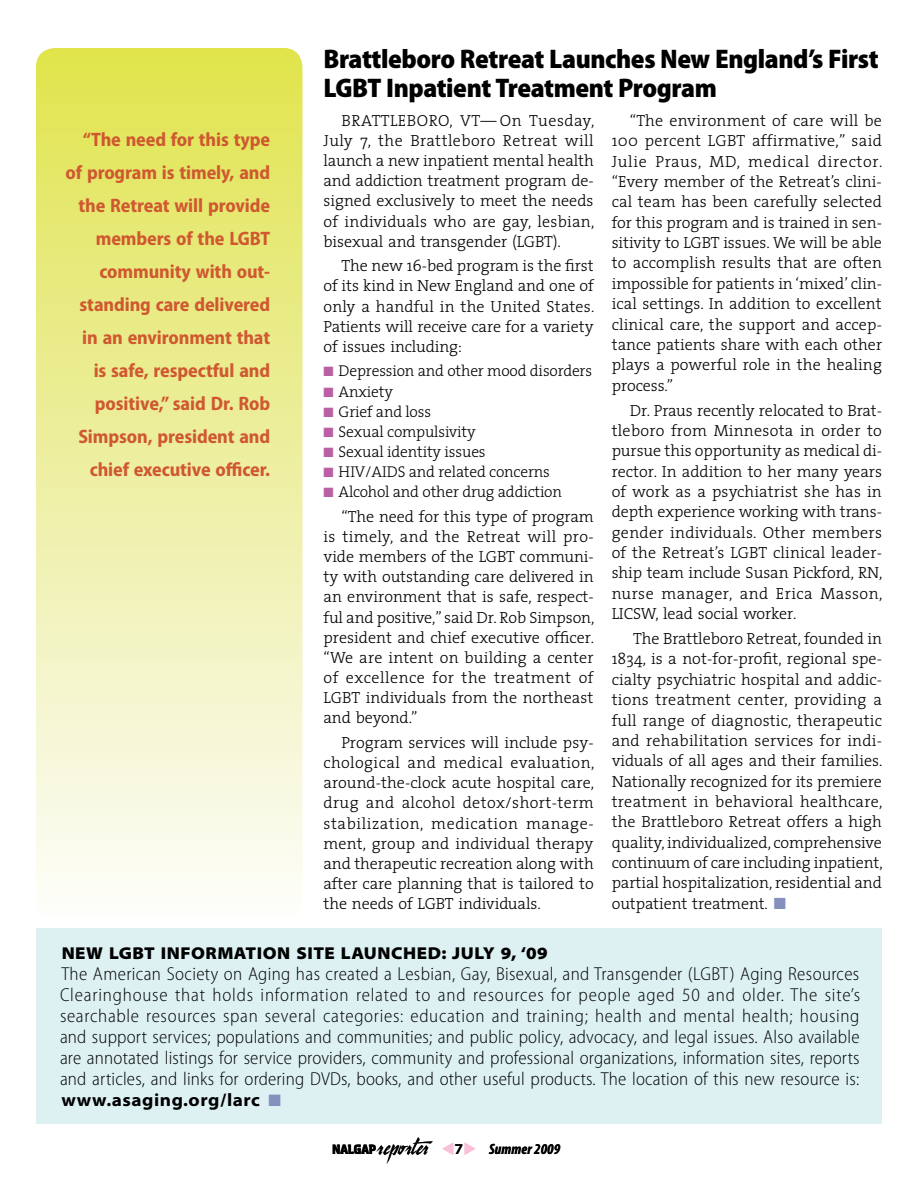
<style>
.page{position:relative;width:918px;height:1188px;background:#fff}
.page>*{position:absolute;margin:0;border:0;box-sizing:border-box;transform-origin:0 0}
.t1{font:33px "Personal";letter-spacing:-.005em;color:#000}
.t2{font:900 semi-condensed 27px/28.5px "Myriad Pro";letter-spacing:-.015em;color:#000}
.t3{font:700 semi-condensed 19.5px/33px "Myriad Pro";letter-spacing:-.005em;color:#cf5831;text-align:right}
.t4{font:300 semi-condensed 18.75px/21px "Myriad Pro";letter-spacing:.01em;color:#000;text-align:justify}
.t5{font:700 semi-expanded 18px "Myriad Pro";letter-spacing:.03em;color:#000}
.t6{font:900 semi-expanded 17.25px "Myriad Pro";letter-spacing:.03em;color:#000}
.t7{font:300 16.2px/20.4px "The Serif";letter-spacing:-.005em;color:#000;text-align:justify}
.t8{font:300 15.6px "The Serif";letter-spacing:-.01em;color:#000}
.t9{font:italic 700 condensed 15px "Myriad Pro";letter-spacing:.01em;color:#000}
.t10{font:800 13.5px "Aquatic";letter-spacing:-.03em;color:#000}
.s1{color:#bb60a5}
.s2{color:#8690bf}
.s3{color:#f8c1d9}
.s4{font-family:"Myriad Pro";font-weight:600;font-stretch:semi-expanded;font-size:15px}
</style>
<div class="page">
<svg style="left:37px;top:49px;width:263px;height:836px"></svg>
<div style="left:36px;top:48px;width:267px;height:872px;border:2px solid #fff;border-radius:18px"></div>
<div style="left:36px;top:928px;width:846px;height:196px;background:#ddf1f2"></div>
<p class="t3" style="left:66px;top:123px;width:206px">“The need for this type of program is timely, and the Retreat will provide members of the LGBT community with out&shy;standing care delivered in an environment that is safe, respectful and positive,” said Dr. Rob<br>Simpson, president and chief executive officer.</p>
<h2 class="t2" style="left:324px;top:45px;width:557px">Brattleboro Retreat Launches New England’s First<br>LGBT Inpatient Treatment Program</h2>
<p class="t7" style="left:324px;top:110px;width:272px;text-indent:18px">BRATTLEBORO, VT— On Tuesday, July 7, the Brattleboro Retreat will launch a new inpatient mental health and addiction treatment program de&shy;signed exclusively to meet the needs of individuals who are gay, lesbian, bisexual and transgender (LGBT).</p>
<p class="t7" style="left:324px;top:255px;width:272px;text-indent:18px">The new 16-bed program is the first of its kind in New England and one of only a handful in the United States.<br>Patients will receive care for a variety of issues including:</p>
<p class="t8" style="left:324px;top:358px;width:270px"><span class="s1">■</span> Depression and other mood disorders</p>
<p class="t8" style="left:324px;top:378px;width:71px"><span class="s1">■</span> Anxiety</p>
<p class="t8" style="left:324px;top:399px;width:109px"><span class="s1">■</span> Grief and loss</p>
<p class="t8" style="left:324px;top:419px;width:154px"><span class="s1">■</span> Sexual compulsivity</p>
<p class="t8" style="left:324px;top:439px;width:164px"><span class="s1">■</span> Sexual identity issues</p>
<p class="t8" style="left:324px;top:459px;width:228px"><span class="s1">■</span> HIV/AIDS and related concerns</p>
<p class="t8" style="left:324px;top:479px;width:240px"><span class="s1">■</span> Alcohol and other drug addiction</p>
<p class="t7" style="left:324px;top:506px;width:272px;text-indent:18px">“The need for this type of program is timely, and the Retreat will pro&shy;vide members of the LGBT communi&shy;ty with outstanding care delivered in an environment that is safe, respect&shy;ful and positive,” said Dr. Rob Simpson, president and chief executive officer. “We are intent on building a center of excellence for the treatment of LGBT individuals from the northeast and beyond.”</p>
<p class="t7" style="left:323px;top:732px;width:272px;text-indent:18px">Program services will include psy&shy;chological and medical evaluation, around-the-clock acute hospital care, drug and alcohol detox/short-term stabilization, medication manage&shy;ment, group and individual therapy and therapeutic recreation along with after care planning that is tailored to the needs of LGBT individuals.</p>
<p class="t7" style="left:612px;top:110px;width:272px;text-indent:18px">“The environment of care will be 100 percent LGBT affirmative,” said Julie Praus, MD, medical director. “Every member of the Retreat’s clini&shy;cal team has been carefully selected for this program and is trained in sen&shy;sitivity to LGBT issues. We will be able to accomplish results that are often impossible for patients in ‘mixed’ clin&shy;ical settings. In addition to excellent clinical care, the support and accep&shy;tance patients share with each other plays a powerful role in the healing process.”</p>
<p class="t7" style="left:612px;top:399px;width:272px;text-indent:18px">Dr. Praus recently relocated to Brat&shy;tleboro from Minnesota in order to pursue this opportunity as medical di&shy;rector. In addition to her many years of work as a psychiatrist she has in depth experience working with trans&shy;gender individuals. Other members of the Retreat’s LGBT clinical leader&shy;ship team include Susan Pickford, RN, nurse manager, and Erica Masson, LICSW, lead social worker.</p>
<p class="t7" style="left:612px;top:628px;width:272px;text-indent:22px">The Brattleboro Retreat, founded in 1834, is a not-for-profit, regional spe&shy;cialty psychiatric hospital and addic&shy;tions treatment center, providing a full range of diagnostic, therapeutic and rehabilitation services for indi&shy;viduals of all ages and their families.<br>Nationally recognized for its premiere treatment in behavioral healthcare, the Brattleboro Retreat offers a high quality, individualized, comprehensive continuum of care including inpatient, partial hospitalization, residential and outpatient treatment. <span class="s2">■</span></p>
<p class="t6" style="left:62px;top:943px;width:488px">NEW LGBT INFORMATION SITE LAUNCHED: JULY 9, ‘09</p>
<p class="t4" style="left:60px;top:964px;width:802px">The American Society on Aging has created a Lesbian, Gay, Bisexual, and Transgender (LGBT) Aging Resources Clearinghouse that holds information related to and resources for people aged 50 and older. The site’s searchable resources span several categories: education and training; health and mental health; housing and support services; populations and communities; and public policy, advocacy, and legal issues. Also available are annotated listings for service providers, community and professional organizations, information sites, reports and articles, and links for ordering DVDs, books, and other useful products. The location of this new resource is:</p>
<p class="t5" style="left:62px;top:1090px;width:221px">www.asaging.org/larc <span class="s2">■</span></p>
<p class="t10" style="left:332px;top:1141px;width:45px">NALGAP</p>
<h1 class="t1" style="left:376px;top:1132px;width:102px">reporter <span class="s3">▼</span><span class="s4">7</span><span class="s3">◆</span></h1>
<p class="t9" style="left:489px;top:1141px;width:73px">Summer 2009</p>
</div>
